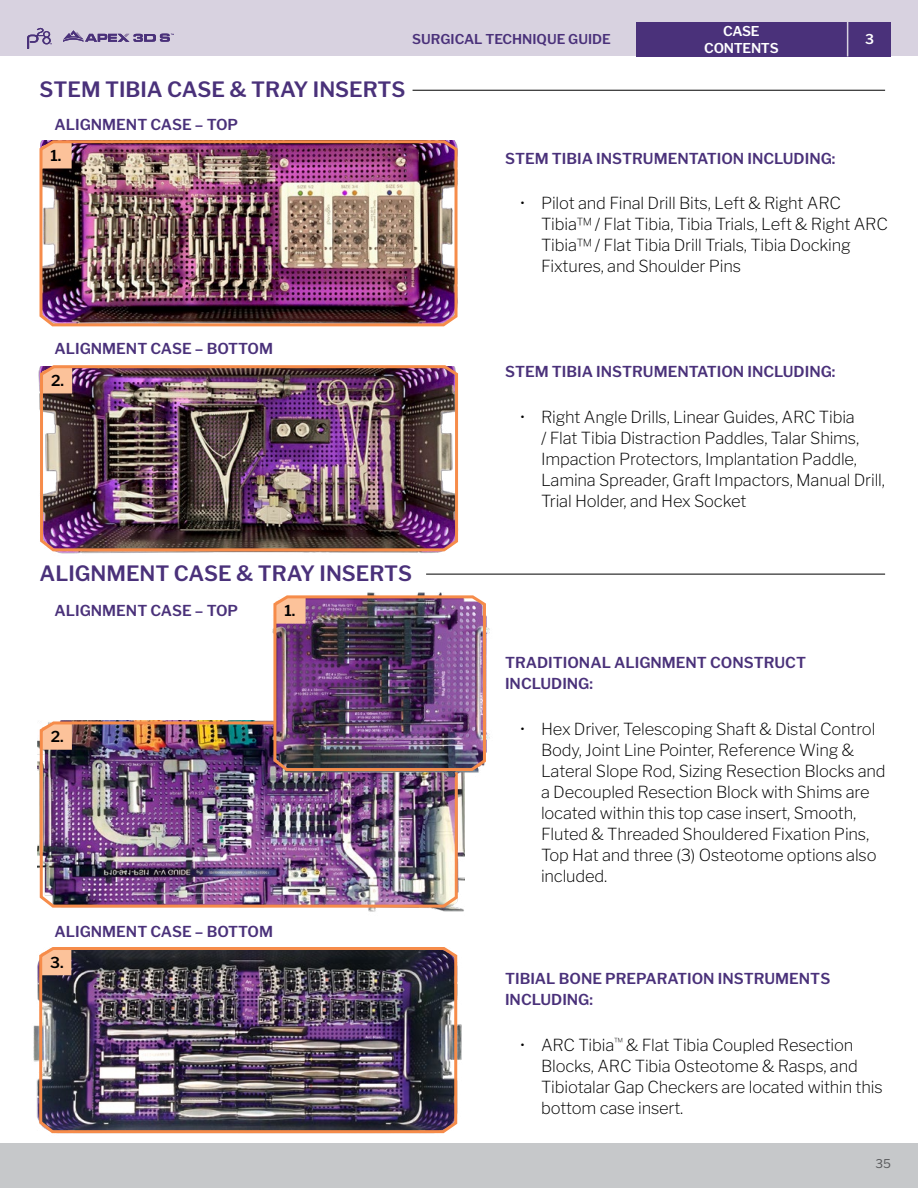
<style>
.page{position:relative;width:918px;height:1188px;background:#fff}
.page>*{position:absolute;margin:0;border:0;box-sizing:border-box;transform-origin:0 0}
.t1{font:600 21px "Libre Franklin";color:#4a317a}
.t2{font:200 16.5px/21px "Libre Franklin";letter-spacing:-.01em;color:#000}
.t3{font:600 15px/21px "Libre Franklin";color:#4a317a}
.t4{font:600 15px "Libre Franklin";color:#000}
.t5{font:600 13.5px "Libre Franklin";color:#4a317a}
.t6{font:600 13.5px/16.2px "Libre Franklin";letter-spacing:-.02em;color:#fff;text-align:center}
.t7{font:12px "Libre Franklin";color:#58595b}
</style>
<div class="page">
<div style="left:0;top:1143px;width:918px;height:45px;background:#c6c8ca"></div>
<div style="left:1px;top:0;width:917px;height:56px;background:#d8d2e0"></div>
<div style="left:636px;top:22px;width:255px;height:34px;background:#4a317a"></div>
<hr style="left:847px;top:20px;width:1px;height:36px;background:#d8d2e0">
<hr style="left:0;top:0;width:1px;height:56px;background:#d8d2e0">
<svg style="left:63px;top:30px;width:111px;height:12px"></svg>
<svg style="left:27px;top:28px;width:25px;height:21px"></svg>
<img style="left:38px;top:365px;width:421px;height:188px">
<img style="left:39px;top:140px;width:419px;height:187px">
<hr style="left:426px;top:574px;width:459px;height:1px;background:#000">
<hr style="left:413px;top:90px;width:472px;height:1px;background:#000">
<img style="left:368px;top:777px;width:97px;height:135px">
<img style="left:37px;top:720px;width:422px;height:189px">
<img style="left:37px;top:947px;width:422px;height:187px">
<img style="left:267px;top:593px;width:223px;height:184px">
<img style="left:271px;top:594px;width:216px;height:179px">
<p class="t6" style="left:704px;top:23px;width:76px">CASE<br>CONTENTS</p>
<p class="t5" style="left:412px;top:31px;width:200px">SURGICAL TECHNIQUE GUIDE</p>
<p class="t6" style="left:865px;top:31px;width:10px">3</p>
<p class="t1" style="left:40px;top:77px;width:367px">STEM TIBIA CASE &amp; TRAY INSERTS</p>
<p class="t3" style="left:55px;top:114px;width:185px">ALIGNMENT CASE – TOP</p>
<p class="t4" style="left:51px;top:146px;width:11px">1.</p>
<p class="t3" style="left:505px;top:148px;width:332px">STEM TIBIA INSTRUMENTATION INCLUDING:</p>
<p class="t2" style="left:541px;top:193px;width:348px;text-indent:-21px">• Pilot and Final Drill Bits, Left &amp; Right ARC Tibia™ / Flat Tibia, Tibia Trials, Left &amp; Right ARC Tibia™ / Flat Tibia Drill Trials, Tibia Docking Fixtures, and Shoulder Pins</p>
<p class="t3" style="left:55px;top:339px;width:220px">ALIGNMENT CASE – BOTTOM</p>
<p class="t4" style="left:51px;top:371px;width:13px">2.</p>
<p class="t3" style="left:505px;top:361px;width:332px">STEM TIBIA INSTRUMENTATION INCLUDING:</p>
<p class="t2" style="left:541px;top:406px;width:345px;text-indent:-21px">• Right Angle Drills, Linear Guides, ARC Tibia<br>/ Flat Tibia Distraction Paddles, Talar Shims, Impaction Protectors, Implantation Paddle, Lamina Spreader, Graft Impactors, Manual Drill, Trial Holder, and Hex Socket</p>
<p class="t1" style="left:40px;top:561px;width:374px">ALIGNMENT CASE &amp; TRAY INSERTS</p>
<p class="t3" style="left:55px;top:600px;width:185px">ALIGNMENT CASE – TOP</p>
<p class="t4" style="left:51px;top:728px;width:13px">2.</p>
<p class="t4" style="left:285px;top:602px;width:11px">1.</p>
<p class="t3" style="left:55px;top:921px;width:220px">ALIGNMENT CASE – BOTTOM</p>
<p class="t4" style="left:50px;top:953px;width:14px">3.</p>
<p class="t3" style="left:505px;top:653px;width:303px">TRADITIONAL ALIGNMENT CONSTRUCT<br>INCLUDING:</p>
<p class="t2" style="left:541px;top:719px;width:346px;text-indent:-21px">• Hex Driver, Telescoping Shaft &amp; Distal Control Body, Joint Line Pointer, Reference Wing &amp; Lateral Slope Rod, Sizing Resection Blocks and a Decoupled Resection Block with Shims are located within this top case insert, Smooth, Fluted &amp; Threaded Shouldered Fixation Pins, Top Hat and three (3) Osteotome options also included.</p>
<p class="t3" style="left:505px;top:968px;width:327px">TIBIAL BONE PREPARATION INSTRUMENTS<br>INCLUDING:</p>
<p class="t2" style="left:541px;top:1034px;width:343px;text-indent:-21px">• ARC Tibia<sup>™</sup> &amp; Flat Tibia Coupled Resection Blocks, ARC Tibia Osteotome &amp; Rasps, and Tibiotalar Gap Checkers are located within this bottom case insert.</p>
<p class="t7" style="left:875px;top:1157px;width:17px">35</p>
</div>
